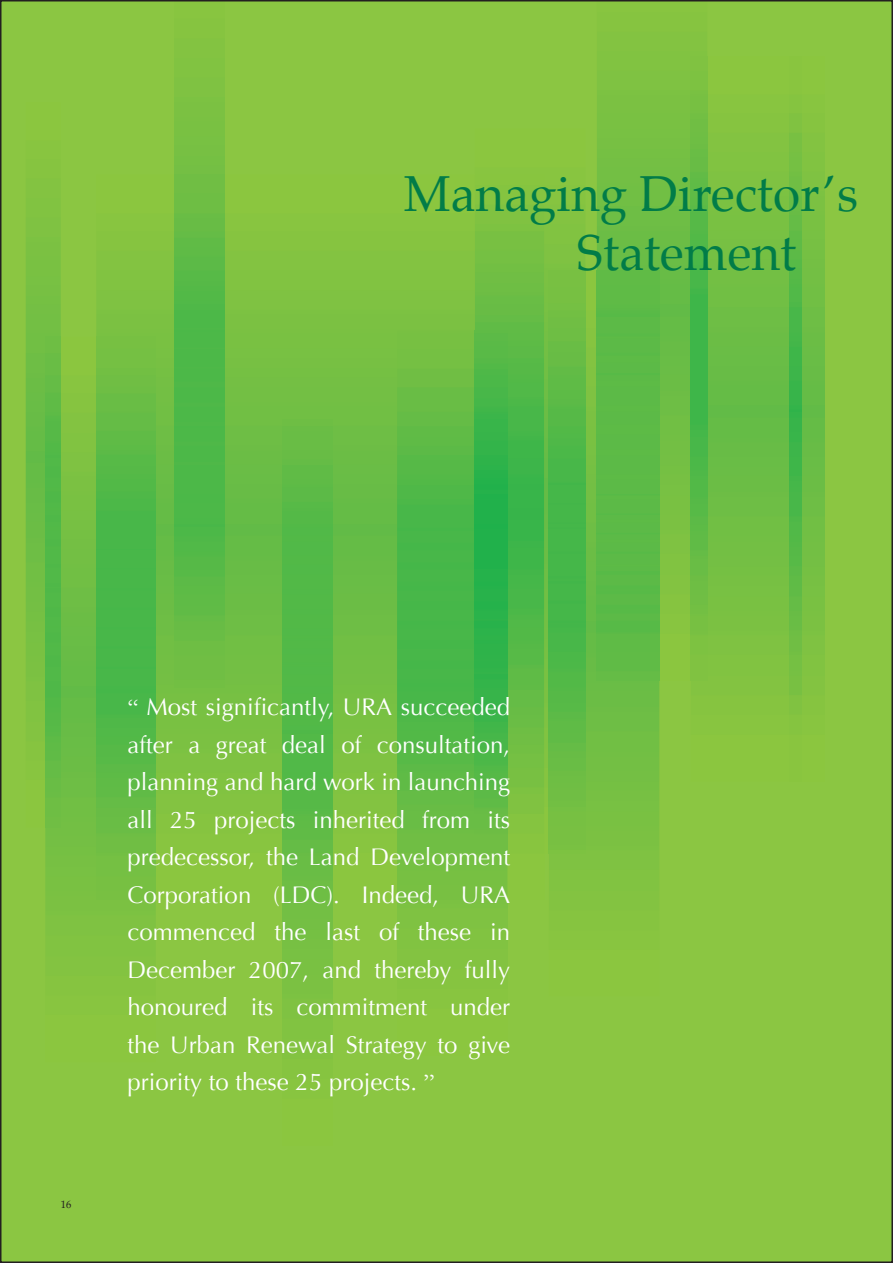
<style>
.page{position:relative;width:893px;height:1263px;background:#fff}
.page>*{position:absolute;margin:0;border:0;box-sizing:border-box;transform-origin:0 0}
.t1{font:49.5px/59.4px "Palatino";color:#017c48}
.t2{font:24px/37.5px "Optima";color:#fff;text-align:justify}
.t3{font:10.5px "Palatino";color:#231f20}
.s1{font-family:"Garamond"}
</style>
<div class="page">
<div style="left:3px;top:3px;width:887px;height:1257px;background:#8bc642"></div>
<img style="left:691px;top:56px;width:133px;height:725px">
<img style="left:597px;top:3px;width:110px;height:678px">
<img style="left:691px;top:56px;width:16px;height:625px">
<img style="left:549px;top:271px;width:110px;height:725px">
<div style="left:597px;top:271px;width:62px;height:410px;background:#5cba47"></div>
<img style="left:475px;top:128px;width:110px;height:726px">
<img style="left:549px;top:271px;width:36px;height:583px">
<img style="left:397px;top:854px;width:110px;height:201px">
<img style="left:45px;top:337px;width:111px;height:725px">
<img style="left:96px;top:174px;width:379px;height:726px">
<div style="left:507px;top:854px;width:37px;height:46px;background:#8bc63f"></div>
<img style="left:475px;top:174px;width:69px;height:680px">
<img style="left:475px;top:330px;width:32px;height:524px">
<img style="left:96px;top:337px;width:60px;height:563px">
<img style="left:26px;top:102px;width:35px;height:725px">
<img style="left:45px;top:337px;width:16px;height:490px">
<img style="left:175px;top:3px;width:49px;height:684px">
<img style="left:283px;top:420px;width:49px;height:725px">
<p class="t1" style="left:577px;top:164px;width:282px;text-indent:-173px">Managing Director’s<br>Statement</p>
<p class="t3" style="left:61px;top:1196px;width:12px">16</p>
<p class="t2" style="left:128px;top:689px;width:384px"><span class="s1">‘‘</span> Most significantly, URA succeeded after a great deal of consultation, planning and hard work in launching all 25 projects inherited from its predecessor, the Land Development Corporation (LDC). Indeed, URA commenced the last of these in December 2007, and thereby fully honoured its commitment under the Urban Renewal Strategy to give priority to these 25 projects. <span class="s1">”</span></p>
</div>
